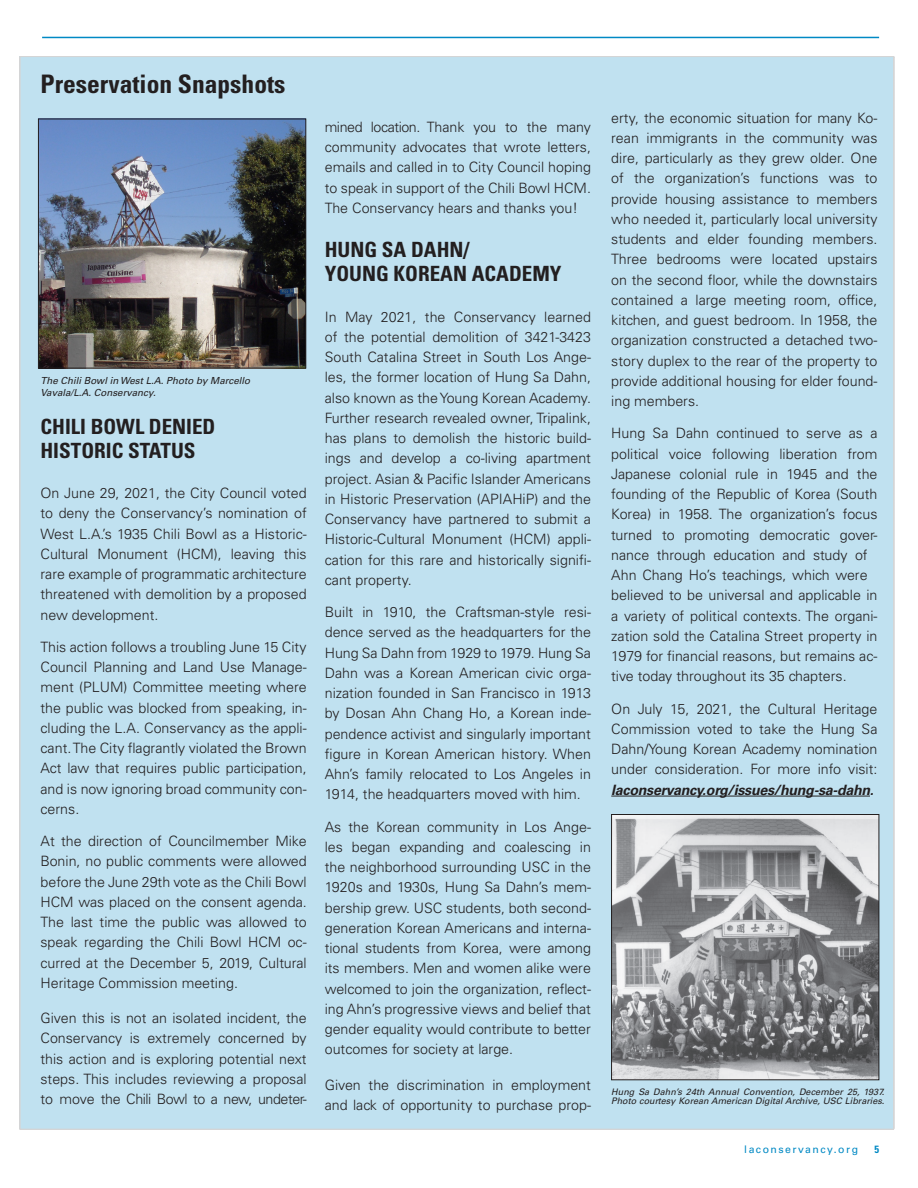
<style>
.page{position:relative;width:918px;height:1188px;background:#fff}
.page>*{position:absolute;margin:0;border:0;box-sizing:border-box;transform-origin:0 0}
.a_Headline{font:700 condensed 25.5px "Univers LT Std";color:#231f20}
.t1{font:700 condensed 21px "Univers LT Std";color:#231f20}
.t2{font:300 14.25px/20.2px "Univers LT Std";color:#231f20;text-align:justify}
.t3{font:10.5px "Univers LT Std";letter-spacing:.14em;color:#0089c4}
.t4{font:700 condensed 10.5px "Univers LT Std";color:#0089c4}
.a_Caption{font:italic 9.75px/11.7px "Univers LT Std";color:#231f20}
.a_Caption-2{font:italic 9px/9px "Univers LT Std";color:#231f20}
.s1{font-weight:700;font-style:italic}
</style>
<div class="page">
<hr style="left:42px;top:37px;width:837px;height:1px;background:#0089c4">
<div style="left:19px;top:56px;width:875px;height:1074px;background:#c0e1f0"></div>
<img style="left:40px;top:121px;width:264px;height:245px">
<div style="left:38px;top:119px;width:268px;height:249px;border:1px solid #231f20"></div>
<hr style="left:611px;top:796px;width:259px;height:1px;background:#231f20">
<img style="left:613px;top:816px;width:264px;height:262px">
<div style="left:611px;top:814px;width:268px;height:266px;border:1px solid #231f20"></div>
<p class="a_Headline" style="left:40px;top:68px;width:247px">Preservation Snapshots</p>
<p class="a_Caption" style="left:40px;top:375px;width:211px">The Chili Bowl in West L.A. Photo by Marcello<br>Vavala/L.A. Conservancy.</p>
<p class="t1" style="left:40px;top:413px;width:176px">CHILI BOWL DENIED</p>
<p class="t1" style="left:40px;top:437px;width:157px">HISTORIC STATUS</p>
<p class="t2" style="left:40px;top:483px;width:268px">On June 29, 2021, the City Council voted to deny the Conservancy’s nomination of West L.A.’s 1935 Chili Bowl as a Historic-Cultural Monument (HCM), leaving this rare example of programmatic architecture threatened with demolition by a proposed new development.</p>
<p class="t2" style="left:40px;top:637px;width:268px">This action follows a troubling June 15 City Council Planning and Land Use Manage&shy;ment (PLUM) Committee meeting where the public was blocked from speaking, in&shy;cluding the L.A. Conservancy as the appli&shy;cant. The City flagrantly violated the Brown Act law that requires public participation, and is now ignoring broad community con&shy;cerns.</p>
<p class="t2" style="left:40px;top:831px;width:268px">At the direction of Councilmember Mike Bonin, no public comments were allowed before the June 29th vote as the Chili Bowl HCM was placed on the consent agenda.<br>The last time the public was allowed to speak regarding the Chili Bowl HCM oc&shy;curred at the December 5, 2019, Cultural Heritage Commission meeting.</p>
<p class="t2" style="left:40px;top:1008px;width:268px">Given this is not an isolated incident, the Conservancy is extremely concerned by this action and is exploring potential next steps. This includes reviewing a proposal to move the Chili Bowl to a new, undeter-</p>
<p class="t2" style="left:325px;top:117px;width:268px">mined location. Thank you to the many community advocates that wrote letters, emails and called in to City Council hoping to speak in support of the Chili Bowl HCM.<br>The Conservancy hears and thanks you!</p>
<p class="t1" style="left:325px;top:237px;width:146px">HUNG SA DAHN/</p>
<p class="t1" style="left:325px;top:261px;width:238px">YOUNG KOREAN ACADEMY</p>
<p class="t2" style="left:325px;top:306px;width:268px">In May 2021, the Conservancy learned of the potential demolition of 3421-3423<br>South Catalina Street in South Los Ange&shy;les, the former location of Hung Sa Dahn, also known as the Young Korean Academy.<br>Further research revealed owner, Tripalink, has plans to demolish the historic build&shy;ings and develop a co-living apartment project. Asian &amp; Pacific Islander Americans in Historic Preservation (APIAHiP) and the Conservancy have partnered to submit a Historic-Cultural Monument (HCM) appli&shy;cation for this rare and historically signifi&shy;cant property.</p>
<p class="t2" style="left:325px;top:602px;width:268px">Built in 1910, the Craftsman-style resi&shy;dence served as the headquarters for the Hung Sa Dahn from 1929 to 1979. Hung Sa Dahn was a Korean American civic orga&shy;nization founded in San Francisco in 1913 by Dosan Ahn Chang Ho, a Korean inde&shy;pendence activist and singularly important figure in Korean American history. When Ahn’s family relocated to Los Angeles in 1914, the headquarters moved with him.</p>
<p class="t2" style="left:325px;top:816px;width:268px">As the Korean community in Los Ange&shy;les began expanding and coalescing in the neighborhood surrounding USC in the 1920s and 1930s, Hung Sa Dahn’s mem&shy;bership grew. USC students, both second&shy;generation Korean Americans and interna&shy;tional students from Korea, were among its members. Men and women alike were welcomed to join the organization, reflect&shy;ing Ahn’s progressive views and belief that gender equality would contribute to better outcomes for society at large.</p>
<p class="t2" style="left:325px;top:1074px;width:268px">Given the discrimination in employment and lack of opportunity to purchase prop-</p>
<p class="t2" style="left:611px;top:107px;width:268px">erty, the economic situation for many Ko&shy;rean immigrants in the community was dire, particularly as they grew older. One of the organization’s functions was to provide housing assistance to members who needed it, particularly local university students and elder founding members.<br>Three bedrooms were located upstairs on the second floor, while the downstairs contained a large meeting room, office, kitchen, and guest bedroom. In 1958, the organization constructed a detached two&shy;story duplex to the rear of the property to provide additional housing for elder found&shy;ing members.</p>
<p class="t2" style="left:611px;top:423px;width:268px;text-align:left">Hung Sa Dahn continued to serve as a political voice following liberation from Japanese colonial rule in 1945 and the founding of the Republic of Korea (South Korea) in 1958. The organization’s focus turned to promoting democratic gover&shy;nance through education and study of Ahn Chang Ho’s teachings, which were believed to be universal and applicable in a variety of political contexts. The organi&shy;zation sold the Catalina Street property in 1979 for financial reasons, but remains ac&shy;tive today throughout its 35 chapters.</p>
<p class="t2" style="left:611px;top:698px;width:268px">On July 15, 2021, the Cultural Heritage Commission voted to take the Hung Sa Dahn/Young Korean Academy nomination under consideration. For more info visit: <span class="s1">laconservancy.org/issues/hung-sa-dahn.</span></p>
<p class="a_Caption-2" style="left:611px;top:1088px;width:275px">Hung Sa Dahn’s 24th Annual Convention, December 25, 1937.<br>Photo courtesy Korean American Digital Archive, USC Libraries.</p>
<p class="t3" style="left:744px;top:1143px;width:115px">laconservancy.org</p>
<p class="t4" style="left:874px;top:1143px;width:6px">5</p>
</div>
